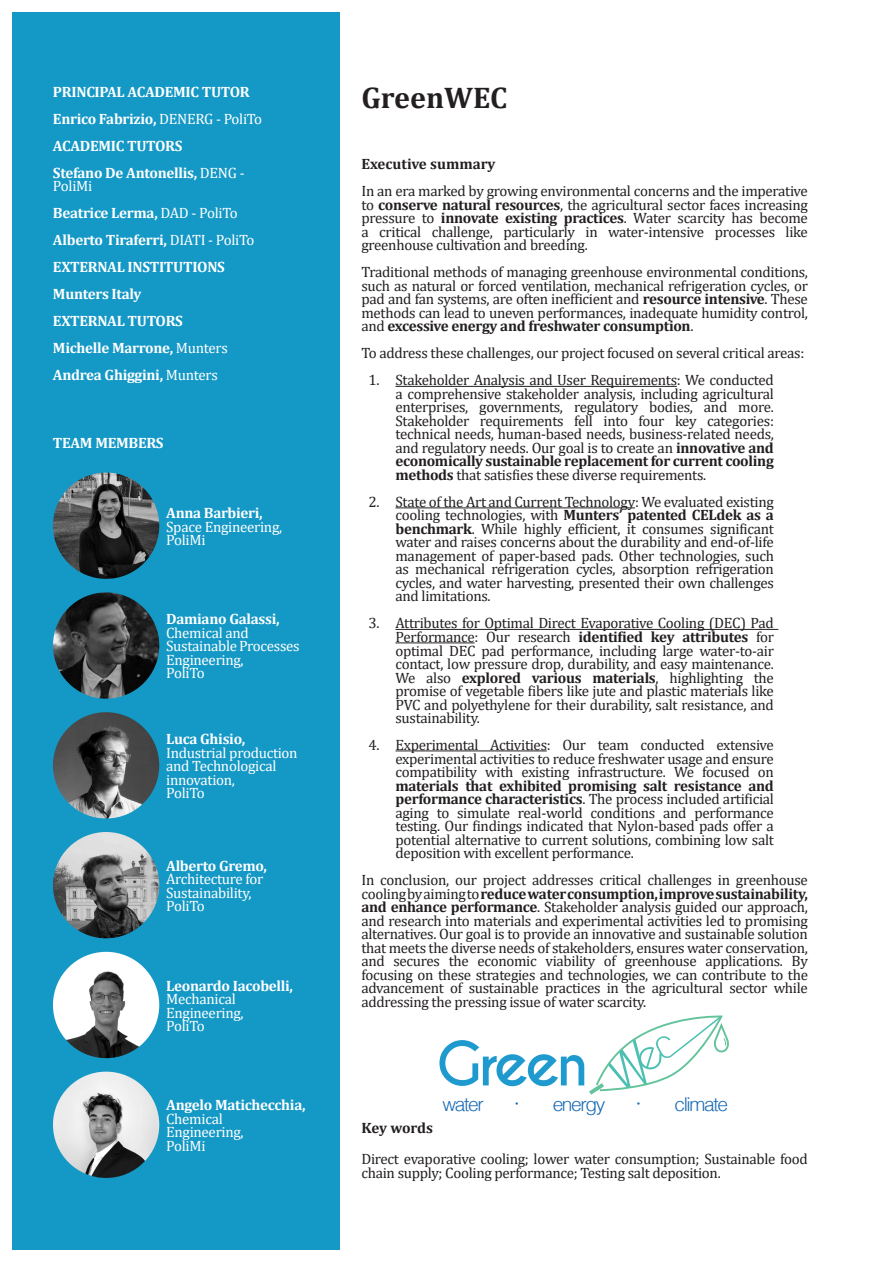
<style>
.page{position:relative;width:893px;height:1263px;background:#fff}
.page>*{position:absolute;margin:0;border:0;box-sizing:border-box;transform-origin:0 0}
.t1{font:700 57.45px "Caviar Dreams";letter-spacing:-.07em;color:#1e9acf}
.titoli{font:700 30px "Cambria";color:#231f20}
.t2{font:300 19.2px "Helvetica";letter-spacing:-.07em;color:#186ab4}
.t3{font:15px/13.5px "Cambria";letter-spacing:-.02em;color:#231f20;text-align:justify}
.titoli-2{font:700 15px/13.5px "Cambria";letter-spacing:-.02em;color:#fff}
.titoli-3{font:15px/13.5px "Cambria";letter-spacing:-.02em;color:#fff}
.titoletti{font:700 15px "Cambria";color:#231f20}
.s1{font-weight:400}
.s2{font-weight:700}
.s3{font-family:"Caviar Dreams";font-weight:700}
</style>
<div class="page">
<div style="left:13px;top:13px;width:327px;height:1237px;background:#1498c5"></div>
<hr style="left:395px;top:386px;width:282px;height:1px;background:#231f20">
<hr style="left:395px;top:507px;width:240px;height:1px;background:#231f20">
<hr style="left:395px;top:629px;width:383px;height:1px;background:#231f20">
<hr style="left:395px;top:642px;width:80px;height:1px;background:#231f20">
<hr style="left:395px;top:750px;width:152px;height:1px;background:#231f20">
<svg style="left:589px;top:1015px;width:140px;height:80px"></svg>
<img style="left:53px;top:472px;width:106px;height:107px;border-radius:53px">
<img style="left:53px;top:712px;width:106px;height:106px;border-radius:53px">
<img style="left:53px;top:952px;width:106px;height:106px;border-radius:53px">
<img style="left:53px;top:592px;width:106px;height:107px;border-radius:53px">
<img style="left:53px;top:832px;width:106px;height:106px;border-radius:53px">
<img style="left:53px;top:1071px;width:106px;height:107px;border-radius:53px">
<p class="titoli-2" style="left:53px;top:84px;width:198px">PRINCIPAL ACADEMIC TUTOR</p>
<p class="titoli-2" style="left:53px;top:111px;width:211px">Enrico Fabrizio, <span class="s1">DENERG - PoliTo</span></p>
<p class="titoli-2" style="left:53px;top:138px;width:131px">ACADEMIC TUTORS</p>
<p class="titoli-2" style="left:53px;top:165px;width:193px">Stefano De Antonellis, <span class="s1">DENG -<br>PoliMi</span></p>
<p class="titoli-2" style="left:53px;top:206px;width:186px">Beatrice Lerma, <span class="s1">DAD - PoliTo</span></p>
<p class="titoli-2" style="left:53px;top:233px;width:203px">Alberto Tiraferri, <span class="s1">DIATI - PoliTo</span></p>
<p class="titoli-2" style="left:53px;top:260px;width:174px">EXTERNAL INSTITUTIONS</p>
<p class="titoli-2" style="left:53px;top:287px;width:90px">Munters Italy</p>
<p class="titoli-2" style="left:53px;top:314px;width:131px">EXTERNAL TUTORS</p>
<p class="titoli-2" style="left:53px;top:341px;width:176px">Michelle Marrone, <span class="s1">Munters</span></p>
<p class="titoli-2" style="left:53px;top:368px;width:166px">Andrea Ghiggini, <span class="s1">Munters</span></p>
<p class="titoli-2" style="left:53px;top:435px;width:112px">TEAM MEMBERS</p>
<p class="titoli-2" style="left:166px;top:506px;width:98px">Anna Barbieri,</p>
<p class="titoli-3" style="left:166px;top:520px;width:118px">Space Engineering,</p>
<p class="titoli-3" style="left:166px;top:533px;width:41px">PoliMi</p>
<p class="titoli-2" style="left:166px;top:612px;width:115px">Damiano Galassi,</p>
<p class="titoli-3" style="left:166px;top:626px;width:135px">Chemical and<br>Sustainable Processes<br>Engineering,</p>
<p class="titoli-3" style="left:166px;top:666px;width:40px">PoliTo</p>
<p class="titoli-2" style="left:166px;top:732px;width:81px">Luca Ghisio,</p>
<p class="titoli-3" style="left:166px;top:746px;width:133px">Industrial production and Technological innovation,</p>
<p class="titoli-3" style="left:166px;top:786px;width:40px">PoliTo</p>
<p class="titoli-2" style="left:166px;top:858px;width:102px">Alberto Gremo,</p>
<p class="titoli-3" style="left:166px;top:872px;width:99px">Architecture for<br>Sustainability,</p>
<p class="titoli-3" style="left:166px;top:899px;width:40px">PoliTo</p>
<p class="titoli-2" style="left:166px;top:978px;width:128px">Leonardo Iacobelli,</p>
<p class="titoli-3" style="left:166px;top:992px;width:71px">Mechanical</p>
<p class="titoli-3" style="left:166px;top:1006px;width:79px">Engineering,</p>
<p class="titoli-3" style="left:166px;top:1019px;width:40px">PoliTo</p>
<p class="titoli-2" style="left:166px;top:1098px;width:141px">Angelo Matichecchia,</p>
<p class="titoli-3" style="left:166px;top:1112px;width:58px">Chemical</p>
<p class="titoli-3" style="left:166px;top:1125px;width:79px">Engineering,</p>
<p class="titoli-3" style="left:166px;top:1139px;width:41px">PoliMi</p>
<p class="titoli" style="left:361px;top:77px;width:147px">GreenWEC</p>
<p class="titoletti" style="left:361px;top:154px;width:136px">Executive summary</p>
<p class="t3" style="left:361px;top:184px;width:448px">In an era marked by growing environmental concerns and the imperative to <span class="s2">conserve natural resources</span>, the agricultural sector faces increasing pressure to <span class="s2">innovate existing practices</span>. Water scarcity has become a critical challenge, particularly in water-intensive processes like greenhouse cultivation and breeding.</p>
<p class="t3" style="left:361px;top:265px;width:448px">Traditional methods of managing greenhouse environmental conditions, such as natural or forced ventilation, mechanical refrigeration cycles, or pad and fan systems, are often inefficient and <span class="s2">resource intensive</span>. These methods can lead to uneven performances, inadequate humidity control, and <span class="s2">excessive energy and freshwater consumption</span>.</p>
<p class="t3" style="left:361px;top:346px;width:444px">To address these challenges, our project focused on several critical areas:</p>
<p class="t3" style="left:395px;top:373px;width:380px;text-indent:-27px">1. Stakeholder Analysis and User Requirements: We conducted a comprehensive stakeholder analysis, including agricultural enterprises, governments, regulatory bodies, and more.<br>Stakeholder requirements fell into four key categories: technical needs, human-based needs, business-related needs, and regulatory needs. Our goal is to create an <span class="s2">innovative and economically sustainable replacement for current cooling methods</span> that satisfies these diverse requirements.</p>
<p class="t3" style="left:395px;top:495px;width:380px;text-indent:-27px">2. State of the Art and Current Technology: We evaluated existing cooling technologies, with <span class="s2">Munters’ patented CELdek as a benchmark</span>. While highly efficient, it consumes significant water and raises concerns about the durability and end-of-life management of paper-based pads. Other technologies, such as mechanical refrigeration cycles, absorption refrigeration cycles, and water harvesting, presented their own challenges and limitations.</p>
<p class="t3" style="left:395px;top:616px;width:380px;text-indent:-27px">3. Attributes for Optimal Direct Evaporative Cooling (DEC) Pad Performance: Our research <span class="s2">identified key attributes</span> for optimal DEC pad performance, including large water-to-air contact, low pressure drop, durability, and easy maintenance.<br>We also <span class="s2">explored various materials</span>, highlighting the promise of vegetable fibers like jute and plastic materials like PVC and polyethylene for their durability, salt resistance, and sustainability.</p>
<p class="t3" style="left:395px;top:738px;width:380px;text-indent:-27px">4. Experimental Activities: Our team conducted extensive experimental activities to reduce freshwater usage and ensure compatibility with existing infrastructure. We focused on <span class="s2">materials that exhibited promising salt resistance and performance characteristics</span>. The process included artificial aging to simulate real-world conditions and performance testing. Our findings indicated that Nylon-based pads offer a potential alternative to current solutions, combining low salt deposition with excellent performance.</p>
<p class="t3" style="left:361px;top:873px;width:448px">In conclusion, our project addresses critical challenges in greenhouse cooling by aiming to <span class="s2">reduce water consumption, improve sustainability, and enhance performance</span>. Stakeholder analysis guided our approach, and research into materials and experimental activities led to promising alternatives. Our goal is to provide an innovative and sustainable solution that meets the diverse needs of stakeholders, ensures water conservation, and secures the economic viability of greenhouse applications. By focusing on these strategies and technologies, we can contribute to the advancement of sustainable practices in the agricultural sector while addressing the pressing issue of water scarcity.</p>
<p class="t1" style="left:436px;top:1029px;width:154px">Green</p>
<p class="t2" style="left:442px;top:1092px;width:43px">water</p>
<p class="t2" style="left:515px;top:1092px;width:92px"><span class="s3">·</span> energy</p>
<p class="t2" style="left:637px;top:1092px;width:93px"><span class="s3">·</span> climate</p>
<p class="titoletti" style="left:361px;top:1117px;width:73px">Key words</p>
<p class="t3" style="left:361px;top:1152px;width:448px">Direct evaporative cooling; lower water consumption; Sustainable food chain supply; Cooling performance; Testing salt deposition.</p>
</div>
